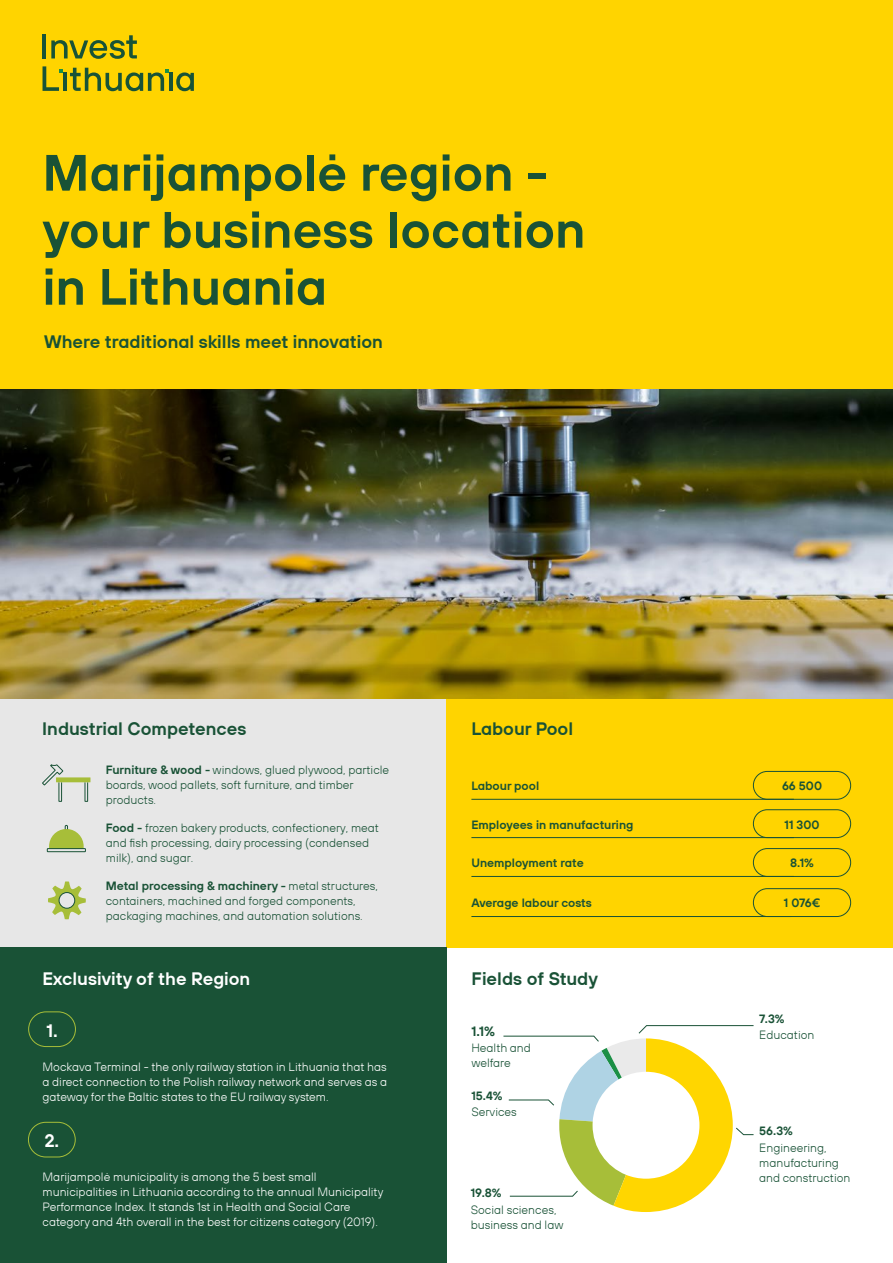
<style>
.page{position:relative;width:893px;height:1263px;background:#fff}
.page>*{position:absolute;margin:0;border:0;box-sizing:border-box;transform-origin:0 0}
.t1{font:600 51px/57px "TT Hoves";color:#195236}
.t2{font:600 18px "TT Hoves";color:#195236}
.t3{font:600 18px "TT Hoves";color:#fff}
.t4{font:600 13.5px "TT Hoves";color:#195236}
.t5{font:300 12px/15px "TT Hoves";color:#195236}
.t6{font:300 12px/15px "TT Hoves";color:#fff;text-align:justify}
.t7{font:600 12px "TT Hoves";color:#195236}
.s1{font-weight:600}
</style>
<div class="page">
<div style="left:0;top:698px;width:447px;height:250px;background:#e7e7e7"></div>
<div style="left:447px;top:698px;width:446px;height:250px;background:#ffd400"></div>
<div style="left:0;top:948px;width:447px;height:315px;background:#195236"></div>
<div style="left:28px;top:1011px;width:48px;height:36px;border:1px solid #a7be39;border-radius:17px"></div>
<div style="left:28px;top:1122px;width:48px;height:35px;border:1px solid #a7be39;border-radius:17px"></div>
<img style="left:0;top:388px;width:893px;height:310px">
<div style="left:56px;top:777px;width:34px;height:5px;background:#a7be39"></div>
<svg style="left:42px;top:764px;width:46px;height:38px"></svg>
<svg style="left:47px;top:825px;width:39px;height:27px"></svg>
<svg style="left:48px;top:881px;width:38px;height:38px"></svg>
<div style="left:59px;top:892px;width:16px;height:16px;border:1px solid #195236;border-radius:50%"></div>
<div style="left:753px;top:771px;width:98px;height:29px;border:1px solid #195236;border-radius:14px"></div>
<div style="left:753px;top:848px;width:98px;height:29px;border:1px solid #195236;border-radius:14px"></div>
<div style="left:753px;top:809px;width:98px;height:29px;border:1px solid #195236;border-radius:14px"></div>
<div style="left:753px;top:888px;width:98px;height:29px;border:1px solid #195236;border-radius:14px"></div>
<hr style="left:471px;top:837px;width:323px;height:1px;background:#195236">
<hr style="left:471px;top:799px;width:323px;height:1px;background:#195236">
<hr style="left:471px;top:876px;width:323px;height:1px;background:#195236">
<hr style="left:471px;top:916px;width:320px;height:1px;background:#195236">
<div style="left:0;top:0;width:893px;height:388px;background:#ffd400"></div>
<svg style="left:176px;top:72px;width:18px;height:19px"></svg>
<hr style="left:63px;top:73px;width:4px;height:18px;background:#185337">
<svg style="left:43px;top:66px;width:20px;height:25px"></svg>
<hr style="left:169px;top:73px;width:3px;height:18px;background:#185337">
<svg style="left:70px;top:68px;width:99px;height:23px"></svg>
<svg style="left:51px;top:35px;width:86px;height:24px"></svg>
<hr style="left:43px;top:34px;width:3px;height:24px;background:#185337">
<svg style="left:503px;top:1025px;width:251px;height:187px"></svg>
<h1 class="t1" style="left:43px;top:143px;width:544px">Marijampolė region - your business location in Lithuania</h1>
<h2 class="t2" style="left:44px;top:330px;width:340px">Where traditional skills meet innovation</h2>
<h2 class="t2" style="left:42px;top:717px;width:206px">Industrial Competences</h2>
<p class="t5" style="left:106px;top:762px;width:285px"><span class="s1">Furniture &amp; wood -</span> windows, glued plywood, particle boards, wood pallets, soft furniture, and timber products.</p>
<p class="t5" style="left:106px;top:820px;width:275px"><span class="s1">Food -</span> frozen bakery products, confectionery, meat and fish processing, dairy processing (condensed milk), and sugar.</p>
<p class="t5" style="left:106px;top:878px;width:274px"><span class="s1">Metal processing &amp; machinery -</span> metal structures, containers, machined and forged components, packaging machines, and automation solutions.</p>
<h2 class="t3" style="left:43px;top:967px;width:209px">Exclusivity of the Region</h2>
<h2 class="t3" style="left:46px;top:1018px;width:13px">1.</h2>
<p class="t6" style="left:43px;top:1059px;width:346px">Mockava Terminal - the only railway station in Lithuania that has a direct connection to the Polish railway network and serves as a gateway for the Baltic states to the EU railway system.</p>
<h2 class="t3" style="left:44px;top:1129px;width:16px">2.</h2>
<p class="t6" style="left:43px;top:1169px;width:342px;text-align:left">Marijampolė municipality is among the 5 best small municipalities in Lithuania according to the annual Municipality Performance Index. It stands 1st in Health and Social Care category and 4th overall in the best for citizens category (2019).</p>
<h2 class="t2" style="left:471px;top:717px;width:103px">Labour Pool</h2>
<p class="t7" style="left:471px;top:778px;width:69px">Labour pool</p>
<p class="t7" style="left:471px;top:816px;width:164px">Employees in manufacturing</p>
<p class="t7" style="left:471px;top:855px;width:114px">Unemployment rate</p>
<p class="t7" style="left:471px;top:895px;width:122px">Average labour costs</p>
<h2 class="t2" style="left:471px;top:967px;width:128px">Fields of Study</h2>
<p class="t4" style="left:471px;top:1022px;width:25px">1.1%</p>
<p class="t5" style="left:471px;top:1040px;width:61px">Health and welfare</p>
<p class="t7" style="left:471px;top:1088px;width:33px">15.4%</p>
<p class="t5" style="left:471px;top:1104px;width:47px">Services</p>
<p class="t7" style="left:471px;top:1185px;width:32px">19.8%</p>
<p class="t5" style="left:471px;top:1202px;width:94px">Social sciences, business and law</p>
<p class="t7" style="left:782px;top:778px;width:42px">66 500</p>
<p class="t7" style="left:784px;top:816px;width:36px">11 300</p>
<p class="t7" style="left:790px;top:855px;width:25px">8.1%</p>
<p class="t7" style="left:784px;top:895px;width:38px">1 076€</p>
<p class="t7" style="left:759px;top:1011px;width:27px">7.3%</p>
<p class="t5" style="left:759px;top:1027px;width:57px">Education</p>
<p class="t7" style="left:759px;top:1123px;width:35px">56.3%</p>
<p class="t5" style="left:759px;top:1139px;width:93px">Engineering, manufacturing and construction</p>
</div>
